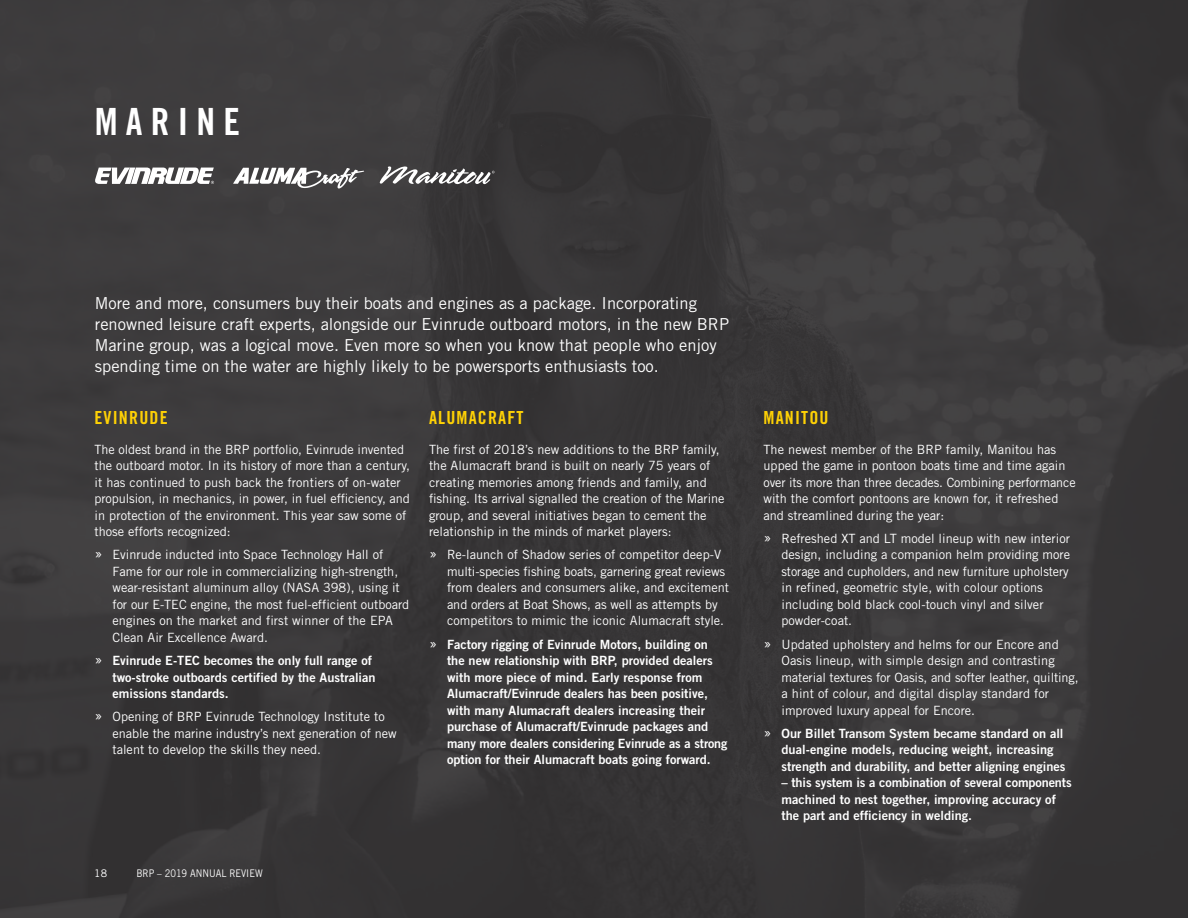
<style>
.page{position:relative;width:1188px;height:918px;background:#3a393a}
.page>*{position:absolute;margin:0;border:0;box-sizing:border-box;transform-origin:0 0}
.titre_GROS{font:37.5px "Trade Gothic LT Std Bd Cn 20";letter-spacing:.22em;color:#fff}
.intro_small{font:18px "Trade Gothic LT Std Bd Cn 20";letter-spacing:.065em;color:#fed105}
.intro_produits{font:16.5px/21px "Trade Gothic LT Std";color:#fff}
.Texte_bullets{font:12.75px/16.5px "Trade Gothic LT Std";color:#fff}
.Texte_bullets-2{font:12.75px/16.5px "Trade Gothic LT Std Bd 2";color:#fff}
.t1{font:10.5px "Trade Gothic LT Std";color:#fff;scale:.88 1}
.t2{font:10.5px "Trade Gothic LT Std";color:#fff}
.s1{font-size:16.5px}
.s2{font-family:"Trade Gothic LT Std";font-size:16.5px}
</style>
<div class="page">
<svg style="left:95px;top:168px;width:119px;height:16px"></svg>
<svg style="left:380px;top:166px;width:115px;height:18px"></svg>
<svg style="left:233px;top:168px;width:131px;height:20px"></svg>
<p class="titre_GROS" style="left:95px;top:99px;width:147px">MARINE</p>
<p class="intro_produits" style="left:95px;top:293px;width:636px">More and more, consumers buy their boats and engines as a package. Incorporating renowned leisure craft experts, alongside our Evinrude outboard motors, in the new BRP Marine group, was a logical move. Even more so when you know that people who enjoy spending time on the water are highly likely to be powersports enthusiasts too.</p>
<p class="intro_small" style="left:94px;top:406px;width:75px">EVINRUDE</p>
<p class="Texte_bullets" style="left:94px;top:441px;width:317px">The oldest brand in the BRP portfolio, Evinrude invented the outboard motor. In its history of more than a century, it has continued to push back the frontiers of on-water propulsion, in mechanics, in power, in fuel efficiency, and in protection of the environment. This year saw some of those efforts recognized:</p>
<p class="Texte_bullets" style="left:112px;top:546px;width:298px;text-indent:-18px"><span class="s1">»</span> Evinrude inducted into Space Technology Hall of Fame for our role in commercializing high-strength, wear-resistant aluminum alloy (NASA 398), using it for our E-TEC engine, the most fuel-efficient outboard engines on the market and first winner of the EPA Clean Air Excellence Award.</p>
<p class="Texte_bullets-2" style="left:112px;top:652px;width:265px;text-indent:-18px"><span class="s2">»</span> Evinrude E-TEC becomes the only full range of two-stroke outboards certified by the Australian emissions standards.</p>
<p class="Texte_bullets" style="left:112px;top:708px;width:286px;text-indent:-18px"><span class="s1">»</span> Opening of BRP Evinrude Technology Institute to enable the marine industry’s next generation of new talent to develop the skills they need.</p>
<p class="intro_small" style="left:429px;top:406px;width:96px">ALUMACRAFT</p>
<p class="Texte_bullets" style="left:429px;top:441px;width:297px">The first of 2018’s new additions to the BRP family, the Alumacraft brand is built on nearly 75 years of creating memories among friends and family, and fishing. Its arrival signalled the creation of the Marine group, and several initiatives began to cement the relationship in the minds of market players:</p>
<p class="Texte_bullets" style="left:447px;top:546px;width:283px;text-indent:-18px"><span class="s1">»</span> Re-launch of Shadow series of competitor deep-V multi-species fishing boats, garnering great reviews from dealers and consumers alike, and excitement and orders at Boat Shows, as well as attempts by competitors to mimic the iconic Alumacraft style.</p>
<p class="Texte_bullets-2" style="left:447px;top:636px;width:282px;text-indent:-18px"><span class="s2">»</span> Factory rigging of Evinrude Motors, building on the new relationship with BRP, provided dealers with more piece of mind. Early response from Alumacraft/Evinrude dealers has been positive, with many Alumacraft dealers increasing their purchase of Alumacraft/Evinrude packages and many more dealers considering Evinrude as a strong option for their Alumacraft boats going forward.</p>
<p class="t2" style="left:94px;top:867px;width:14px">18</p>
<p class="t1" style="left:136px;top:867px;width:145px">BRP – 2019 ANNUAL REVIEW</p>
<p class="intro_small" style="left:764px;top:406px;width:67px">MANITOU</p>
<p class="Texte_bullets" style="left:764px;top:441px;width:314px">The newest member of the BRP family, Manitou has upped the game in pontoon boats time and time again over its more than three decades. Combining performance with the comfort pontoons are known for, it refreshed and streamlined during the year:</p>
<p class="Texte_bullets" style="left:782px;top:530px;width:290px;text-indent:-18px"><span class="s1">»</span> Refreshed XT and LT model lineup with new interior design, including a companion helm providing more storage and cupholders, and new furniture upholstery in refined, geometric style, with colour options including bold black cool-touch vinyl and silver powder-coat.</p>
<p class="Texte_bullets" style="left:782px;top:636px;width:299px;text-indent:-18px"><span class="s1">»</span> Updated upholstery and helms for our Encore and Oasis lineup, with simple design and contrasting material textures for Oasis, and softer leather, quilting, a hint of colour, and digital display standard for improved luxury appeal for Encore.</p>
<p class="Texte_bullets-2" style="left:782px;top:725px;width:286px;text-indent:-18px"><span class="s2">»</span> Our Billet Transom System became standard on all dual-engine models, reducing weight, increasing strength and durability, and better aligning engines</p>
<p class="Texte_bullets-2" style="left:782px;top:774px;width:292px">– this system is a combination of several components machined to nest together, improving accuracy of the part and efficiency in welding.</p>
</div>
